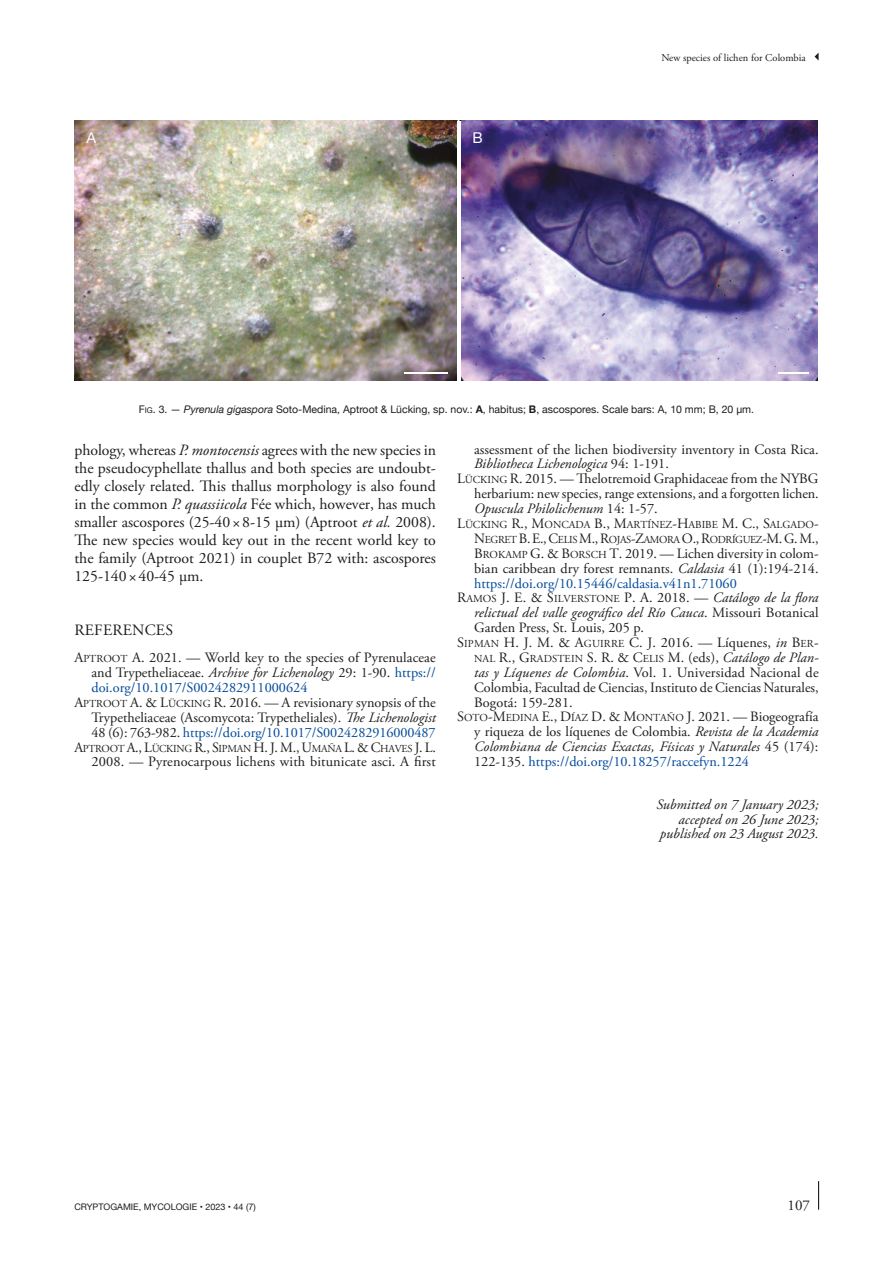
<style>
.page{position:relative;width:893px;height:1263px;background:#fff}
.page>*{position:absolute;margin:0;border:0;box-sizing:border-box;transform-origin:0 0}
.Texte_courant_1er_para{font:15.75px/18px "Adobe Garamond Pro";color:#1d1d1b;text-align:justify}
.Titre_1{font:15.75px "Adobe Garamond Pro";letter-spacing:.015em;color:#1d1d1b}
.t1{font:15px "Adobe Garamond Pro";color:#1d1d1b}
.t2{font:15px "Helvetica Neue";color:#fff}
.Références{font:14.25px/14.9px "Adobe Garamond Pro";color:#1d1d1b;text-align:justify}
.Références-2{font:italic 14.25px/14.9px "Adobe Garamond Pro";letter-spacing:.005em;color:#1d1d1b;text-align:justify}
.Date_soumission{font:italic 14.25px/14.9px "Adobe Garamond Pro";color:#1d1d1b;text-align:right}
.Références-3{font:10.65px/14.9px "Adobe Garamond";color:#1d1d1b;text-align:right}
.Références-4{font:10.65px "Adobe Garamond";letter-spacing:-.025em;color:#1d1d1b}
.t3{font:10.5px "Helvetica Neue";color:#1d1d1b}
.t4{font:10.5px "Adobe Garamond Pro";color:#1d1d1b}
.t5{font:9px "Helvetica Neue";color:#1d1d1b}
.s1{font-style:inherit}
.s2{font-size:7.8px}
.s3{font-style:italic}
.s4{font-weight:700}
.s5{font-family:"Adobe Garamond"}
.s6{font-family:"Adobe Garamond";font-size:10.65px}
.s7{color:#00499a}
.s8{font-size:14.25px}
.s9{font-family:"Adobe Garamond";font-style:normal}
.s10{font-family:"Adobe Garamond";font-style:normal;font-size:10.65px}
.s11{font-style:normal}
</style>
<div class="page">
<svg style="left:818px;top:1181px;width:1px;height:29px"></svg>
<svg style="left:815px;top:53px;width:4px;height:8px"></svg>
<img style="left:74px;top:121px;width:744px;height:259px">
<hr style="left:458px;top:121px;width:3px;height:259px;background:#fff">
<hr style="left:405px;top:372px;width:43px;height:1px;background:#fff">
<hr style="left:778px;top:372px;width:30px;height:1px;background:#fff">
<p class="t2" style="left:86px;top:127px;width:11px">A</p>
<p class="t2" style="left:473px;top:127px;width:12px">B</p>
<p class="t4" style="left:661px;top:51px;width:146px">New species of lichen for Colombia</p>
<p class="t3" style="left:139px;top:402px;width:617px"><span class="s1">F</span><span class="s2">ig</span><span class="s1">. 3</span>. — <span class="s3">Pyrenula gigaspora</span> Soto-Medina, Aptroot &amp; Lücking, sp. nov.: <span class="s4">A</span>, habitus; <span class="s4">B</span>, ascospores. Scale bars: A, 10 mm; B, 20 μm.</p>
<p class="Texte_courant_1er_para" style="left:74px;top:442px;width:363px">phology, whereas <span class="s3">P. montocensis</span> agrees with the new species in the pseudocyphellate thallus and both species are undoubt&shy;edly closely related. This thallus morphology is also found in the common <span class="s3">P. quassiicola</span> Fée which, however, has much smaller ascospores (25-40 ×8-15 μm) (Aptroot <span class="s3">et al.</span> 2008).<br>The new species would key out in the recent world key to the family (Aptroot 2021) in couplet B72 with: ascospores 125-140×40-45 μm.</p>
<p class="Titre_1" style="left:75px;top:620px;width:100px">REFERENCES</p>
<p class="Références" style="left:91px;top:651px;width:346px;text-indent:-17px"><span class="s5">A</span><span class="s6">PTROOT</span> <span class="s5">A.</span> 2021. — World key to the species of Pyrenulaceae and Trypetheliaceae. <span class="s3">Archive for Lichenology</span> 29: 1-90. <span class="s7">https:// doi.org/10.1017/S0024282911000624</span></p>
<p class="Références" style="left:91px;top:695px;width:346px;text-indent:-17px"><span class="s5">A</span><span class="s6">PTROOT</span> <span class="s5">A. &amp; L</span><span class="s6">ÜCKING</span> <span class="s5">R.</span> 2016. — A revisionary synopsis of the Trypetheliaceae (Ascomycota: Trypetheliales). <span class="s3">The Lichenologist </span>48 (6): 763-982. <span class="s7">https://doi.org/10.1017/S0024282916000487</span></p>
<p class="Références-4" style="left:74px;top:742px;width:363px"><span class="s8">A</span>PTROOT <span class="s8">A., L</span>ÜCKING <span class="s8">R., S</span>IPMAN <span class="s8">H. J. M., U</span>MAÑA <span class="s8">L. &amp; C</span>HAVES <span class="s8">J. L.</span></p>
<p class="Références" style="left:91px;top:755px;width:346px">2008. — Pyrenocarpous lichens with bitunicate asci. A first</p>
<p class="Références" style="left:474px;top:442px;width:346px">assessment of the lichen biodiversity inventory in Costa Rica.<br><span class="s3">Bibliotheca Lichenologica</span> 94: 1-191.</p>
<p class="Références" style="left:474px;top:472px;width:346px;text-indent:-17px"><span class="s5">L</span><span class="s6">ÜCKING</span> <span class="s5">R.</span> 2015. — Thelotremoid Graphidaceae from the NYBG herbarium: new species, range extensions, and a forgotten lichen.<br><span class="s3">Opuscula Philolichenum</span> 14: 1-57.</p>
<p class="Références-3" style="left:457px;top:517px;width:363px"><span class="s8">L</span>ÜCKING <span class="s8">R., M</span>ONCADA <span class="s8">B., M</span>ARTÍNEZ<span class="s8">-H</span>ABIBE <span class="s8">M. C., S</span>ALGADO<span class="s8">-<br>N</span>EGRET <span class="s8">B. E., C</span>ELIS <span class="s8">M., R</span>OJAS<span class="s8">-Z</span>AMORA <span class="s8">O., R</span>ODRÍGUEZ<span class="s8">-M. G . M .,</span></p>
<p class="Références" style="left:474px;top:546px;width:346px"><span class="s5">B</span><span class="s6">ROKAMP</span> <span class="s5">G. &amp; B</span><span class="s6">ORSCH</span> <span class="s5">T.</span> 2019. — Lichen diversity in colom&shy;bian caribbean dry forest remnants. <span class="s3">Caldasia</span> 41 (1):194-214. <span class="s7">https://doi.org/10.15446/caldasia.v41n1.71060</span></p>
<p class="Références-2" style="left:474px;top:591px;width:346px;text-indent:-17px"><span class="s9">R</span><span class="s10">AMOS</span> <span class="s9">J. E. &amp; S</span><span class="s10">ILVERSTONE</span> <span class="s9">P. A.</span> <span class="s11">2018. —</span> Catálogo de la flora relictual del valle geográfico del Río Cauca<span class="s11">. Missouri Botanical Garden Press, St. Louis, 205 p.</span></p>
<p class="Références" style="left:474px;top:636px;width:346px;text-indent:-17px"><span class="s5">S</span><span class="s6">IPMAN</span> <span class="s5">H. J. M. &amp; A</span><span class="s6">GUIRRE</span> <span class="s5">C. J.</span> 2016. — Líquenes, <span class="s3">in</span> <span class="s5">B</span><span class="s6">ER</span><span class="s5">-</span><span class="s6">NAL</span> R., <span class="s5">G</span><span class="s6">RADSTEIN</span> S. R. &amp; <span class="s5">C</span><span class="s6">ELIS</span> M. (eds), <span class="s3">Catálogo de Plan&shy;tas y Líquenes de Colombia</span>. Vol. 1. Universidad Nacional de Colombia, Facultad de Ciencias, Instituto de Ciencias Naturales, Bogotá: 159-281.</p>
<p class="Références" style="left:474px;top:710px;width:346px;text-indent:-17px"><span class="s5">S</span><span class="s6">OTO</span><span class="s5">-M</span><span class="s6">EDINA</span> <span class="s5">E., D</span><span class="s6">ÍAZ</span> <span class="s5">D. &amp; M</span><span class="s6">ONTAÑO</span> <span class="s5">J.</span> 2021. — Biogeografía y riqueza de los líquenes de Colombia. <span class="s3">Revista de la Academia Colombiana de Ciencias Exactas, Físicas y Naturales</span> 45 (174):<br>122-135. <span class="s7">https://doi.org/10.18257/raccefyn.1224</span></p>
<p class="Date_soumission" style="left:656px;top:797px;width:164px">Submitted on 7 January 2023; accepted on 26 June 2023; published on 23 August 2023.</p>
<p class="t5" style="left:74px;top:1200px;width:183px">CRYPTOGAMIE, MYCOLOGIE • 2023 • 44 (7)</p>
<p class="t1" style="left:788px;top:1196px;width:24px">107</p>
</div>
